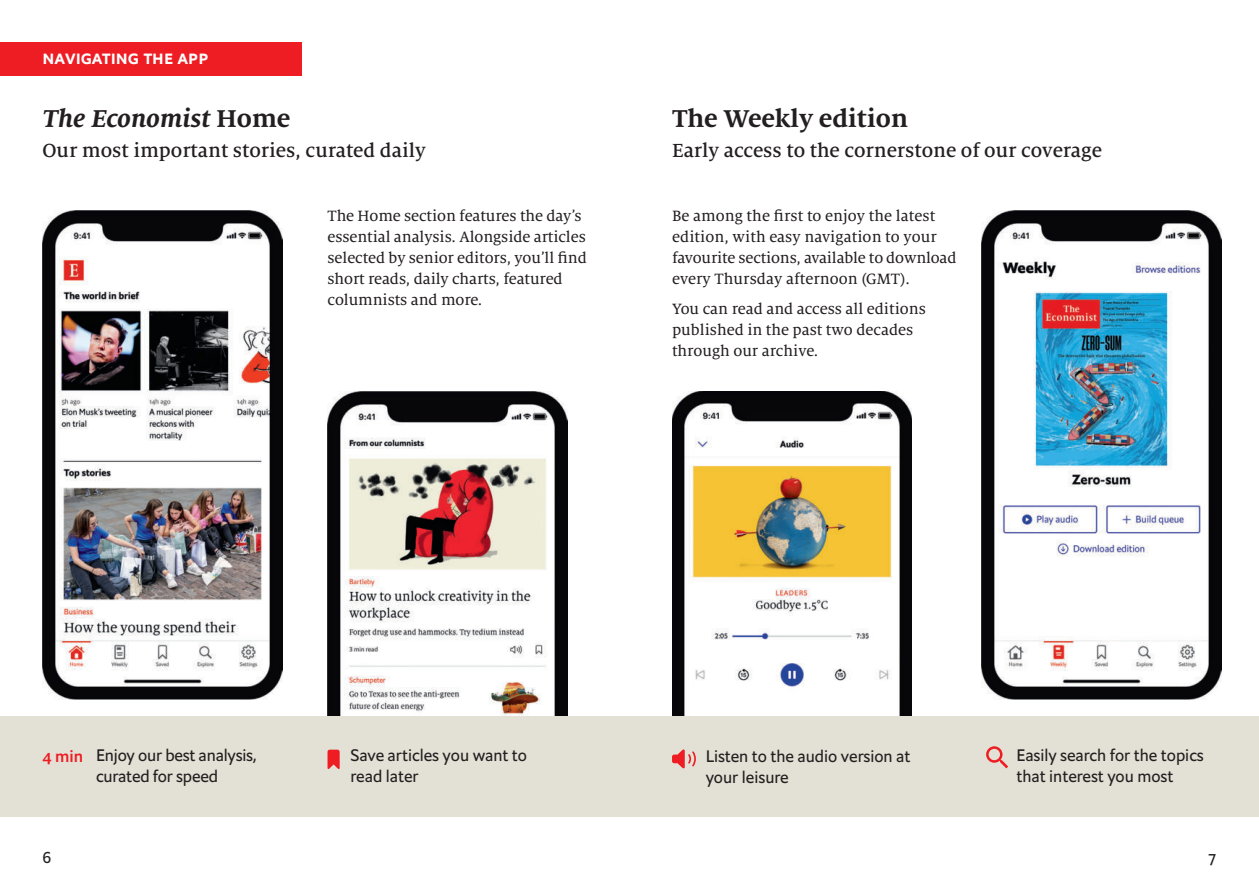
<style>
.page{position:relative;width:1259px;height:893px;background:#fff}
.page>*{position:absolute;margin:0;border:0;box-sizing:border-box;transform-origin:0 0}
.t1{font:italic 700 27px "Milo TE";color:#231f20}
.t2{font:700 27px "Milo TE";letter-spacing:-.005em;color:#231f20}
.t3{font:500 21px "Milo TE";color:#231f20}
.t4{font:19.5px "Econ Sans OS Med";color:#fff}
.t5{font:16.5px/21px "Milo TE Text";letter-spacing:-.005em;color:#231f20}
.t6{font:16.5px/21px "Econ Sans OS Reg";color:#231f20}
.t7{font:16.5px "Econ Sans OS Med";color:#ee1d23}
.s1{font-style:normal}
</style>
<div class="page">
<div style="left:0;top:716px;width:629px;height:101px;background:#e3e1d5"></div>
<div style="left:629px;top:716px;width:630px;height:101px;background:#e3e1d5"></div>
<img style="left:327px;top:392px;width:240px;height:324px">
<img style="left:43px;top:211px;width:239px;height:488px">
<img style="left:672px;top:391px;width:239px;height:324px">
<img style="left:982px;top:211px;width:239px;height:488px">
<div style="left:0;top:43px;width:302px;height:33px;background:#ee1d23"></div>
<svg style="left:327px;top:750px;width:13px;height:19px"></svg>
<svg style="left:672px;top:749px;width:24px;height:19px"></svg>
<svg style="left:986px;top:746px;width:22px;height:22px"></svg>
<p class="t4" style="left:43px;top:50px;width:167px">NAVIGATING THE APP</p>
<h1 class="t1" style="left:43px;top:107px;width:249px">The Economist <span class="s1">Home</span></h1>
<p class="t3" style="left:43px;top:142px;width:385px">Our most important stories, curated daily</p>
<p class="t5" style="left:327px;top:206px;width:261px">The Home section features the day’s essential analysis. Alongside articles selected by senior editors, you’ll nd short reads, daily charts, featured columnists and more.</p>
<h1 class="t2" style="left:672px;top:107px;width:237px">The Weekly edition</h1>
<p class="t3" style="left:672px;top:142px;width:431px">Early access to the cornerstone of our coverage</p>
<p class="t5" style="left:672px;top:206px;width:286px">Be among the rst to enjoy the latest edition, with easy navigation to your favourite sections, available to download every Thursday afternoon (GMT).</p>
<p class="t5" style="left:672px;top:299px;width:255px">You can read and access all editions published in the past two decades through our archive.</p>
<p class="t7" style="left:43px;top:750px;width:42px">4 min</p>
<p class="t6" style="left:96px;top:747px;width:162px">Enjoy our best analysis, curated for speed</p>
<p class="t6" style="left:350px;top:747px;width:178px">Save articles you want to read later</p>
<p class="t6" style="left:43px;top:848px;width:10px">6</p>
<p class="t6" style="left:705px;top:747px;width:206px">Listen to the audio version at your leisure</p>
<p class="t6" style="left:1016px;top:746px;width:189px">Easily search for the topics that interest you most</p>
<p class="t6" style="left:1208px;top:848px;width:9px">7</p>
</div>
